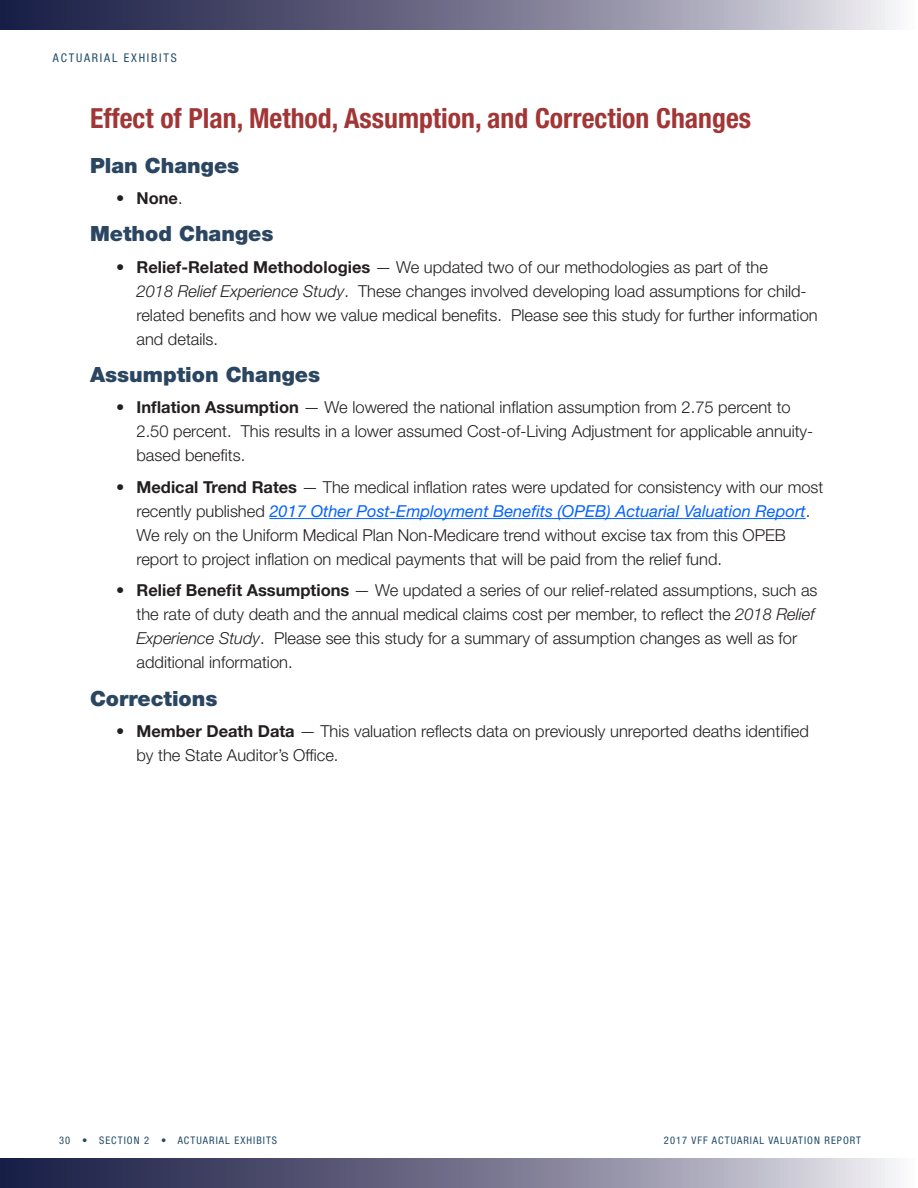
<style>
.page{position:relative;width:918px;height:1188px;background:#fff}
.page>*{position:absolute;margin:0;border:0;box-sizing:border-box;transform-origin:0 0}
.t1{font:700 condensed 27.75px "Helvetica Neue LT Std";color:#a23636}
.Sub-Head__No_TOC{font:900 21px "Helvetica Neue LT Std";color:#2b4661}
.Body_Bullets{font:300 16.5px/24px "Helvetica Neue LT Std";color:#231f20}
.Body_Bullets-2{font:700 16.5px "Helvetica Neue LT Std";color:#231f20}
.t2{font:condensed 12px "Helvetica Neue LT Std";letter-spacing:.15em;color:#214b68}
.t3{font:condensed 10.5px "Helvetica Neue LT Std";letter-spacing:.1em;color:#214b68}
.s1{font-weight:300}
.s2{font-weight:700}
.s3{font-style:italic}
.s4{font-weight:400;font-style:italic;color:#0563fd}
</style>
<div class="page">
<svg style="left:0;top:0;width:896px;height:30px;background:#76758f"></svg>
<svg style="left:0;top:1158px;width:896px;height:30px;background:#76758f"></svg>
<hr style="left:269px;top:518px;width:537px;height:1px;background:#0563fd">
<p class="t2" style="left:53px;top:51px;width:125px">ACTUARIAL EXHIBITS</p>
<p class="t1" style="left:90px;top:101px;width:663px">Effect of Plan, Method, Assumption, and Correction Changes</p>
<p class="Sub-Head__No_TOC" style="left:90px;top:153px;width:151px">Plan Changes</p>
<p class="Body_Bullets-2" style="left:116px;top:188px;width:68px"><span class="s1">•</span> None<span class="s1">.</span></p>
<p class="Sub-Head__No_TOC" style="left:90px;top:221px;width:185px">Method Changes</p>
<p class="Body_Bullets" style="left:136px;top:255px;width:683px;text-indent:-20px">• <span class="s2">Relief-Related Methodologies</span> — We updated two of our methodologies as part of the<br><span class="s3">2018 Relief Experience Study</span>. These changes involved developing load assumptions for child&shy;related benefits and how we value medical benefits. Please see this study for further information and details.</p>
<p class="Sub-Head__No_TOC" style="left:90px;top:362px;width:232px">Assumption Changes</p>
<p class="Body_Bullets" style="left:136px;top:395px;width:678px;text-indent:-20px">• <span class="s2">Inflation Assumption</span> — We lowered the national inflation assumption from 2.75 percent to<br>2.50 percent. This results in a lower assumed Cost-of-Living Adjustment for applicable annuity&shy;based benefits.</p>
<p class="Body_Bullets" style="left:136px;top:475px;width:688px;text-indent:-20px">• <span class="s2">Medical Trend Rates</span> — The medical inflation rates were updated for consistency with our most recently published <span class="s4">2017 Other Post-Employment Benefits (OPEB) Actuarial Valuation Report</span>.<br>We rely on the Uniform Medical Plan Non-Medicare trend without excise tax from this OPEB report to project inflation on medical payments that will be paid from the relief fund.</p>
<p class="Body_Bullets" style="left:136px;top:578px;width:683px;text-indent:-20px">• <span class="s2">Relief Benefit Assumptions</span> — We updated a series of our relief-related assumptions, such as the rate of duty death and the annual medical claims cost per member, to reflect the <span class="s3">2018 Relief Experience Study</span>. Please see this study for a summary of assumption changes as well as for additional information.</p>
<p class="Sub-Head__No_TOC" style="left:90px;top:686px;width:129px">Corrections</p>
<p class="Body_Bullets" style="left:136px;top:719px;width:674px;text-indent:-20px">• <span class="s2">Member Death Data</span> — This valuation reflects data on previously unreported deaths identified by the State Auditor’s Office.</p>
<p class="t3" style="left:59px;top:1134px;width:220px">30 • SECTION 2 • ACTUARIAL EXHIBITS</p>
<p class="t3" style="left:664px;top:1134px;width:199px">2017 VFF ACTUARIAL VALUATION REPORT</p>
</div>
